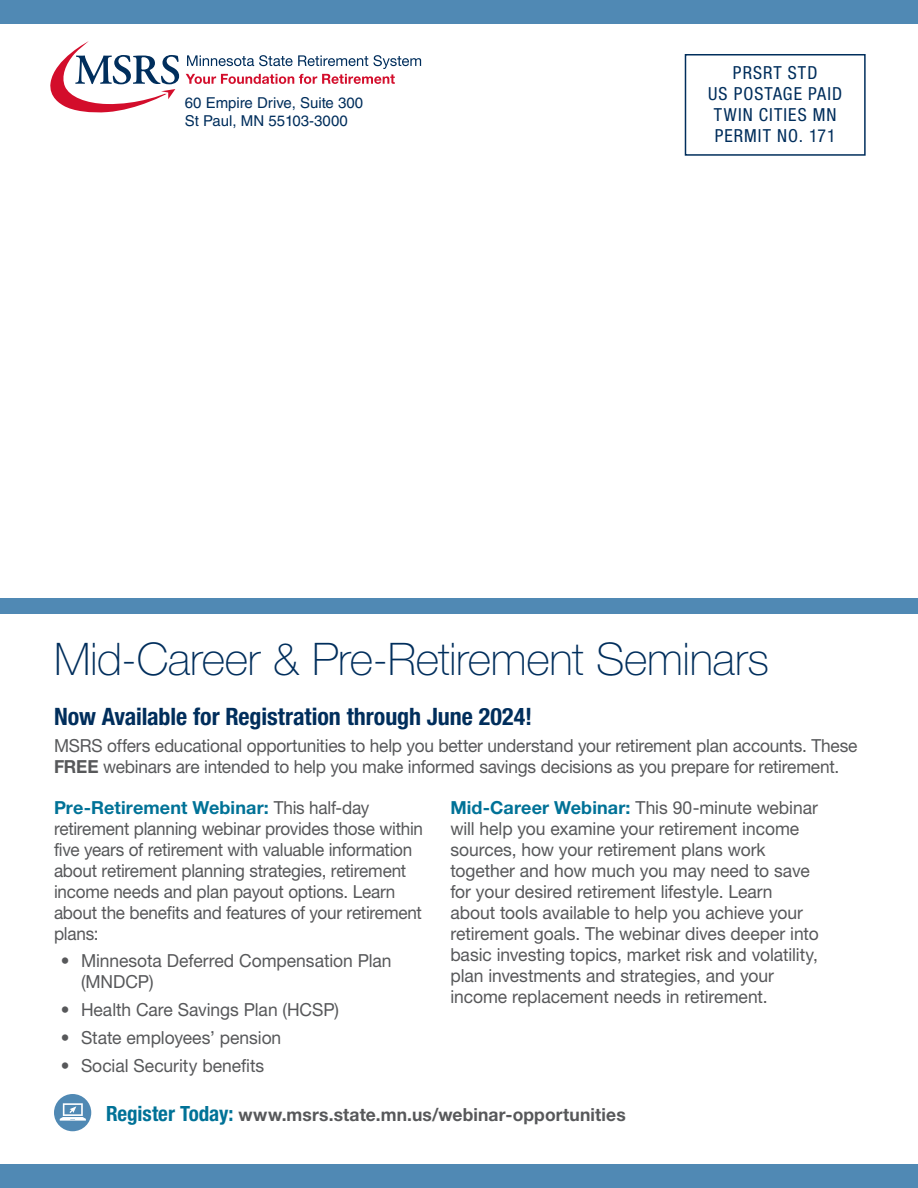
<style>
.page{position:relative;width:918px;height:1188px;background:#fff}
.page>*{position:absolute;margin:0;border:0;box-sizing:border-box;transform-origin:0 0}
._2002_MSRS_H2{font:100 45px "Helvetica Neue LT Std";letter-spacing:-.01em;color:#002e5c}
._2022_MSRS_H3{font:700 condensed 24px "Helvetica Neue LT Std";letter-spacing:-.005em;color:#002e5c}
._2022_MSRS_Body_Copy{font:18px/21px "Helvetica Neue LT Std";letter-spacing:-.01em;color:#57585a}
._2022_MSRS_Body_Copy-2{font:18px/21px "Helvetica Neue LT Std";letter-spacing:-.01em;color:#57585a;scale:.95 1}
._2022_MSRS_Body_Copy-3{font:18px/21px "Helvetica Neue LT Std";letter-spacing:-.01em;color:#57585a;scale:.96 1}
._2022_MSRS_H4{font:700 18px "Helvetica Neue LT Std";letter-spacing:.01em;color:#57585a}
._2022_MSRS_Body_Copy-4{font:condensed 18px "Helvetica Neue LT Std";letter-spacing:.06em;color:#002e5c}
.t1{font:15px "Helvetica LT Std";color:#002e5c}
.s1{font-weight:700}
.s2{font-weight:700;color:#007297}
.s3{font-stretch:condensed;font-size:21px;color:#007297}
</style>
<div class="page">
<div style="left:0;top:0;width:918px;height:24px;background:#5089b4"></div>
<div style="left:685px;top:54px;width:181px;height:102px;border:2px solid #002e5c"></div>
<svg style="left:186px;top:55px;width:235px;height:29px"></svg>
<svg style="left:50px;top:41px;width:129px;height:72px"></svg>
<div style="left:0;top:598px;width:918px;height:16px;background:#5089b4"></div>
<div style="left:0;top:1165px;width:918px;height:23px;background:#5089b4"></div>
<div style="left:54px;top:1094px;width:37px;height:37px;background:#5089b4;border-radius:50%"></div>
<svg style="left:60px;top:1103px;width:26px;height:18px"></svg>
<p class="t1" style="left:185px;top:94px;width:180px">60 Empire Drive, Suite 300</p>
<p class="t1" style="left:185px;top:112px;width:164px">St Paul, MN 55103-3000</p>
<p class="_2022_MSRS_Body_Copy-4" style="left:733px;top:63px;width:86px">PRSRT STD</p>
<p class="_2022_MSRS_Body_Copy-4" style="left:708px;top:84px;width:136px">US POSTAGE PAID</p>
<p class="_2022_MSRS_Body_Copy-4" style="left:714px;top:105px;width:124px">TWIN CITIES MN</p>
<p class="_2022_MSRS_Body_Copy-4" style="left:715px;top:126px;width:122px">PERMIT NO. 171</p>
<h2 class="_2002_MSRS_H2" style="left:54px;top:633px;width:717px">Mid-Career &amp; Pre-Retirement Seminars</h2>
<h4 class="_2022_MSRS_H3" style="left:54px;top:702px;width:480px">Now Available for Registration through June 2024!</h4>
<p class="_2022_MSRS_Body_Copy-3" style="left:54px;top:735px;width:839px">MSRS offers educational opportunities to help you better understand your retirement plan accounts. These<br><span class="s1">FREE</span> webinars are intended to help you make informed savings decisions as you prepare for retirement.</p>
<p class="_2022_MSRS_Body_Copy-2" style="left:54px;top:796px;width:390px"><span class="s2">Pre-Retirement Webinar:</span> This half-day retirement planning webinar provides those within five years of retirement with valuable information about retirement planning strategies, retirement income needs and plan payout options. Learn about the benefits and features of your retirement plans:</p>
<p class="_2022_MSRS_Body_Copy" style="left:81px;top:950px;width:312px;text-indent:-20px">• Minnesota Deferred Compensation Plan (MNDCP)</p>
<p class="_2022_MSRS_Body_Copy" style="left:61px;top:999px;width:280px">• Health Care Savings Plan (HCSP)</p>
<p class="_2022_MSRS_Body_Copy" style="left:61px;top:1027px;width:222px">• State employees’ pension</p>
<p class="_2022_MSRS_Body_Copy" style="left:61px;top:1054px;width:205px">• Social Security benefits</p>
<p class="_2022_MSRS_Body_Copy" style="left:450px;top:796px;width:370px"><span class="s2">Mid-Career Webinar:</span> This 90-minute webinar will help you examine your retirement income sources, how your retirement plans work together and how much you may need to save for your desired retirement lifestyle. Learn about tools available to help you achieve your retirement goals. The webinar dives deeper into basic investing topics, market risk and volatility, plan investments and strategies, and your income replacement needs in retirement.</p>
<h4 class="_2022_MSRS_H4" style="left:106px;top:1103px;width:521px"><span class="s3">Register Today:</span> www.msrs.state.mn.us/webinar-opportunities</h4>
</div>
